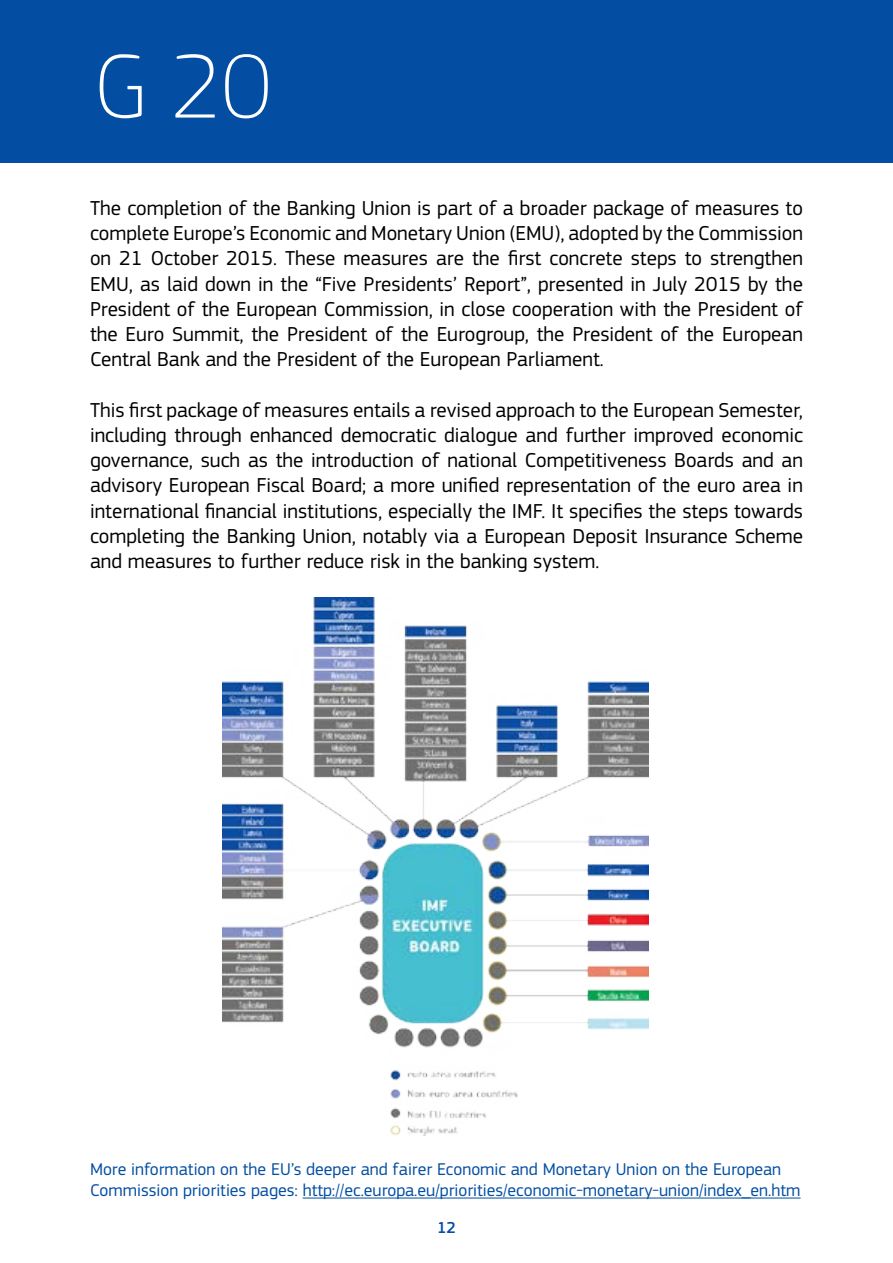
<style>
.page{position:relative;width:893px;height:1263px;background:#fff}
.page>*{position:absolute;margin:0;border:0;box-sizing:border-box;transform-origin:0 0}
.t1{font:100 94.5px "EC Square Sans Pro";color:#fff}
.t2{font:21px/25.2px "EC Square Sans Pro";color:#000;text-align:justify}
.t3{font:17.7px/21.6px "EC Square Sans Pro";color:#034ea2}
.t4{font:500 16.5px "EC Square Sans Pro";color:#034ea2}
</style>
<div class="page">
<div style="left:0;top:0;width:893px;height:162px;background:#034ea2"></div>
<hr style="left:303px;top:1197px;width:498px;height:1px;background:#034ea2">
<img style="left:222px;top:597px;width:426px;height:539px">
<h1 class="t1" style="left:94px;top:31px;width:179px">G 20</h1>
<p class="t2" style="left:90px;top:196px;width:714px">The completion of the Banking Union is part of a broader package of measures to complete Europe’s Economic and Monetary Union (EMU), adopted by the Commission on 21 October 2015. These measures are the first concrete steps to strengthen EMU, as laid down in the “Five Presidents’ Report”, presented in July 2015 by the President of the European Commission, in close cooperation with the President of the Euro Summit, the President of the Eurogroup, the President of the European Central Bank and the President of the European Parliament.</p>
<p class="t2" style="left:90px;top:397px;width:715px">This first package of measures entails a revised approach to the European Semester, including through enhanced democratic dialogue and further improved economic governance, such as the introduction of national Competitiveness Boards and an advisory European Fiscal Board; a more unified representation of the euro area in international financial institutions, especially the IMF. It specifies the steps towards completing the Banking Union, notably via a European Deposit Insurance Scheme and measures to further reduce risk in the banking system.</p>
<p class="t3" style="left:90px;top:1158px;width:712px">More information on the EU’s deeper and fairer Economic and Monetary Union on the European<br>Commission priorities pages: http://ec.europa.eu/priorities/economic-monetary-union/index_en.htm</p>
<p class="t4" style="left:437px;top:1218px;width:20px">12</p>
</div>
